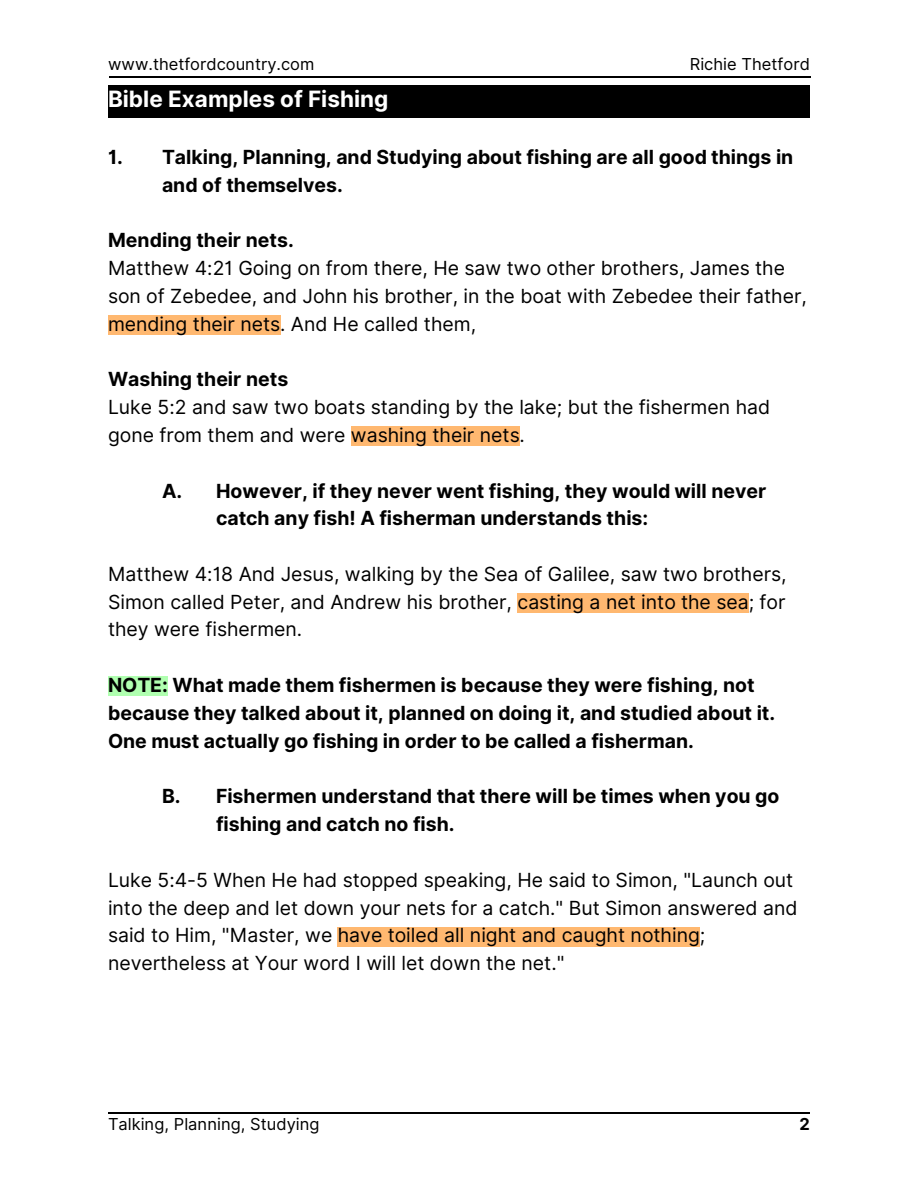
<style>
.page{position:relative;width:918px;height:1188px;background:#fff}
.page>*{position:absolute;margin:0;border:0;box-sizing:border-box;transform-origin:0 0}
.t1{font:700 22.5px "Inter";color:#fff}
.t2{font:19.5px/27.8px "Inter";color:#000}
.t3{font:700 19.5px/27.8px "Inter";color:#000}
.t4{font:16.5px "Inter";color:#000}
.t5{font:700 16.5px "Inter";color:#000}
</style>
<div class="page">
<hr style="left:109px;top:77px;width:702px;height:1px;background:#000">
<div style="left:108px;top:85px;width:702px;height:32px;background:#000"></div>
<div style="left:108px;top:315px;width:172px;height:20px;background:#ffb870"></div>
<div style="left:351px;top:426px;width:169px;height:20px;background:#ffb870"></div>
<div style="left:518px;top:593px;width:231px;height:20px;background:#ffb870"></div>
<div style="left:108px;top:677px;width:60px;height:19px;background:#b0ffb0"></div>
<div style="left:338px;top:927px;width:362px;height:19px;background:#ffb870"></div>
<hr style="left:108px;top:1113px;width:702px;height:1px;background:#000">
<p class="t4" style="left:108px;top:54px;width:208px">www.thetfordcountry.com</p>
<p class="t4" style="left:690px;top:54px;width:122px">Richie Thetford</p>
<p class="t1" style="left:108px;top:85px;width:282px">Bible Examples of Fishing</p>
<p class="t3" style="left:162px;top:143px;width:633px;text-indent:-54px">1. Talking, Planning, and Studying about fishing are all good things in and of themselves.</p>
<p class="t3" style="left:108px;top:226px;width:187px">Mending their nets.</p>
<p class="t2" style="left:108px;top:254px;width:700px">Matthew 4:21 Going on from there, He saw two other brothers, James the son of Zebedee, and John his brother, in the boat with Zebedee their father, mending their nets. And He called them,</p>
<p class="t3" style="left:108px;top:365px;width:182px">Washing their nets</p>
<p class="t2" style="left:108px;top:393px;width:664px">Luke 5:2 and saw two boats standing by the lake; but the fishermen had gone from them and were washing their nets.</p>
<p class="t3" style="left:216px;top:477px;width:552px;text-indent:-54px">A. However, if they never went fishing, they would will never catch any fish! A fisherman understands this:</p>
<p class="t2" style="left:108px;top:560px;width:680px;text-align:justify">Matthew 4:18 And Jesus, walking by the Sea of Galilee, saw two brothers, Simon called Peter, and Andrew his brother, casting a net into the sea; for they were fishermen.</p>
<p class="t3" style="left:108px;top:671px;width:669px">NOTE: What made them fishermen is because they were fishing, not because they talked about it, planned on doing it, and studied about it.<br>One must actually go fishing in order to be called a fisherman.</p>
<p class="t3" style="left:216px;top:782px;width:565px;text-indent:-54px">B. Fishermen understand that there will be times when you go fishing and catch no fish.</p>
<p class="t2" style="left:108px;top:866px;width:691px">Luke 5:4-5 When He had stopped speaking, He said to Simon, "Launch out into the deep and let down your nets for a catch." But Simon answered and said to Him, "Master, we have toiled all night and caught nothing; nevertheless at Your word I will let down the net."</p>
<p class="t4" style="left:108px;top:1114px;width:213px">Talking, Planning, Studying</p>
<p class="t5" style="left:799px;top:1114px;width:12px">2</p>
</div>
